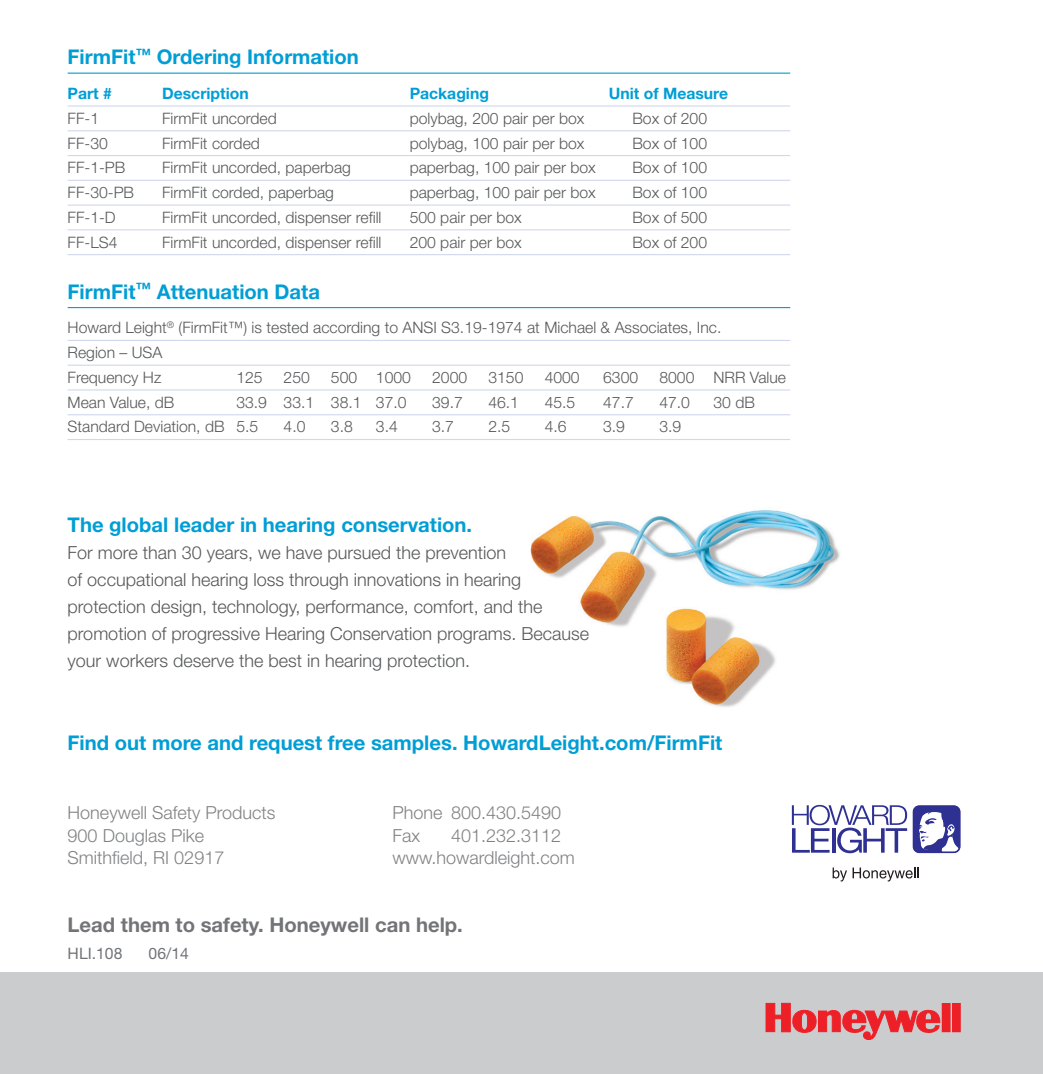
<style>
.page{position:relative;width:1043px;height:1074px;background:#fff}
.page>*{position:absolute;margin:0;border:0;box-sizing:border-box;transform-origin:0 0}
.t1{font:700 20.25px "Helvetica Neue";color:#009ed5}
.t2{font:700 20.25px "Helvetica Neue";color:#727477}
.t3{font:300 18px "Helvetica Neue";color:#57585a}
.t4{font:300 18px "Helvetica Neue";color:#808285}
.t5{font:300 15.75px "Helvetica Neue";color:#57585a}
.t6{font:700 15.75px "Helvetica Neue";color:#009ed5}
.t7{font:15.75px "Helvetica Neue";color:#727477}
</style>
<div class="page">
<img style="left:530px;top:510px;width:310px;height:197px">
<div style="left:0;top:972px;width:1043px;height:101px;background:#cbccce"></div>
<svg style="left:766px;top:1002px;width:174px;height:37px"></svg>
<div style="left:942px;top:1003px;width:8px;height:28px;background:#ee2027"></div>
<div style="left:952px;top:1003px;width:8px;height:28px;background:#ee2027"></div>
<hr style="left:68px;top:73px;width:722px;height:1px;background:#009ed5">
<hr style="left:68px;top:105px;width:722px;height:2px;background:#d1d8ed">
<hr style="left:68px;top:130px;width:722px;height:1px;background:#d1d8ed">
<hr style="left:68px;top:155px;width:722px;height:1px;background:#d1d8ed">
<hr style="left:68px;top:180px;width:722px;height:1px;background:#d1d8ed">
<hr style="left:68px;top:204px;width:722px;height:2px;background:#d1d8ed">
<hr style="left:68px;top:229px;width:722px;height:1px;background:#d1d8ed">
<hr style="left:68px;top:254px;width:722px;height:1px;background:#d1d8ed">
<hr style="left:68px;top:307px;width:722px;height:1px;background:#009ed5">
<hr style="left:68px;top:340px;width:722px;height:1px;background:#d1d8ed">
<hr style="left:68px;top:364px;width:722px;height:2px;background:#d1d8ed">
<hr style="left:68px;top:389px;width:722px;height:1px;background:#d1d8ed">
<hr style="left:68px;top:414px;width:722px;height:1px;background:#d1d8ed">
<hr style="left:68px;top:439px;width:722px;height:1px;background:#d1d8ed">
<svg style="left:913px;top:805px;width:47px;height:48px"></svg>
<svg style="left:792px;top:804px;width:115px;height:49px"></svg>
<svg style="left:833px;top:867px;width:86px;height:14px"></svg>
<p class="t1" style="left:68px;top:45px;width:293px">FirmFit<sup>™</sup> Ordering Information</p>
<p class="t6" style="left:68px;top:84px;width:46px">Part #</p>
<p class="t6" style="left:162px;top:84px;width:88px">Description</p>
<p class="t6" style="left:410px;top:84px;width:81px">Packaging</p>
<p class="t6" style="left:609px;top:84px;width:121px">Unit of Measure</p>
<p class="t5" style="left:68px;top:108px;width:33px">FF-1</p>
<p class="t5" style="left:162px;top:108px;width:116px">FirmFit uncorded</p>
<p class="t5" style="left:410px;top:108px;width:176px">polybag, 200 pair per box</p>
<p class="t5" style="left:632px;top:108px;width:76px">Box of 200</p>
<p class="t5" style="left:68px;top:133px;width:42px">FF-30</p>
<p class="t5" style="left:162px;top:133px;width:99px">FirmFit corded</p>
<p class="t5" style="left:410px;top:133px;width:176px">polybag, 100 pair per box</p>
<p class="t5" style="left:632px;top:133px;width:76px">Box of 100</p>
<p class="t5" style="left:68px;top:158px;width:59px">FF-1-PB</p>
<p class="t5" style="left:162px;top:158px;width:190px">FirmFit uncorded, paperbag</p>
<p class="t5" style="left:410px;top:158px;width:188px">paperbag, 100 pair per box</p>
<p class="t5" style="left:632px;top:158px;width:76px">Box of 100</p>
<p class="t5" style="left:68px;top:183px;width:68px">FF-30-PB</p>
<p class="t5" style="left:162px;top:183px;width:173px">FirmFit corded, paperbag</p>
<p class="t5" style="left:410px;top:183px;width:188px">paperbag, 100 pair per box</p>
<p class="t5" style="left:632px;top:183px;width:76px">Box of 100</p>
<p class="t5" style="left:68px;top:207px;width:50px">FF-1-D</p>
<p class="t5" style="left:162px;top:207px;width:221px">FirmFit uncorded, dispenser refill</p>
<p class="t5" style="left:410px;top:207px;width:114px">500 pair per box</p>
<p class="t5" style="left:632px;top:207px;width:76px">Box of 500</p>
<p class="t5" style="left:68px;top:232px;width:51px">FF-LS4</p>
<p class="t5" style="left:162px;top:232px;width:221px">FirmFit uncorded, dispenser refill</p>
<p class="t5" style="left:410px;top:232px;width:114px">200 pair per box</p>
<p class="t5" style="left:632px;top:232px;width:76px">Box of 200</p>
<p class="t1" style="left:68px;top:279px;width:254px">FirmFit<sup>™</sup> Attenuation Data</p>
<p class="t5" style="left:68px;top:318px;width:655px">Howard Leight<sup>®</sup> (FirmFit™) is tested according to ANSI S3.19-1974 at Michael &amp; Associates, Inc.</p>
<p class="t5" style="left:68px;top:343px;width:96px">Region – USA</p>
<p class="t5" style="left:68px;top:367px;width:95px">Frequency Hz</p>
<p class="t5" style="left:236px;top:367px;width:28px">125</p>
<p class="t5" style="left:284px;top:367px;width:28px">250</p>
<p class="t5" style="left:331px;top:367px;width:82px">500 1000</p>
<p class="t5" style="left:432px;top:367px;width:37px">2000</p>
<p class="t5" style="left:488px;top:367px;width:37px">3150</p>
<p class="t5" style="left:545px;top:367px;width:37px">4000</p>
<p class="t5" style="left:603px;top:367px;width:37px">6300</p>
<p class="t5" style="left:659px;top:367px;width:128px">8000 NRR Value</p>
<p class="t5" style="left:68px;top:392px;width:108px">Mean Value, dB</p>
<p class="t5" style="left:236px;top:392px;width:172px">33.9 33.1 38.1 37.0</p>
<p class="t5" style="left:432px;top:392px;width:32px">39.7</p>
<p class="t5" style="left:488px;top:392px;width:32px">46.1</p>
<p class="t5" style="left:545px;top:392px;width:32px">45.5</p>
<p class="t5" style="left:603px;top:392px;width:32px">47.7</p>
<p class="t5" style="left:659px;top:392px;width:32px">47.0</p>
<p class="t5" style="left:713px;top:392px;width:43px">30 dB</p>
<p class="t5" style="left:68px;top:417px;width:192px">Standard Deviation, dB 5.5</p>
<p class="t5" style="left:284px;top:417px;width:23px">4.0</p>
<p class="t5" style="left:331px;top:417px;width:23px">3.8</p>
<p class="t5" style="left:376px;top:417px;width:23px">3.4</p>
<p class="t5" style="left:432px;top:417px;width:23px">3.7</p>
<p class="t5" style="left:488px;top:417px;width:23px">2.5</p>
<p class="t5" style="left:545px;top:417px;width:23px">4.6</p>
<p class="t5" style="left:603px;top:417px;width:23px">3.9</p>
<p class="t5" style="left:659px;top:417px;width:23px">3.9</p>
<p class="t1" style="left:68px;top:512px;width:406px">The global leader in hearing conservation.</p>
<p class="t3" style="left:68px;top:541px;width:440px">For more than 30 years, we have pursued the prevention</p>
<p class="t3" style="left:68px;top:568px;width:455px">of occupational hearing loss through innovations in hearing</p>
<p class="t3" style="left:68px;top:595px;width:476px">protection design, technology, performance, comfort, and the</p>
<p class="t3" style="left:68px;top:622px;width:523px">promotion of progressive Hearing Conservation programs. Because</p>
<p class="t3" style="left:68px;top:649px;width:404px">your workers deserve the best in hearing protection.</p>
<p class="t1" style="left:68px;top:730px;width:656px">Find out more and request free samples. HowardLeight.com/FirmFit</p>
<p class="t4" style="left:68px;top:801px;width:209px">Honeywell Safety Products</p>
<p class="t4" style="left:68px;top:824px;width:138px">900 Douglas Pike</p>
<p class="t4" style="left:68px;top:846px;width:158px">Smithfield, RI 02917</p>
<p class="t4" style="left:392px;top:801px;width:170px">Phone 800.430.5490</p>
<p class="t4" style="left:392px;top:824px;width:29px">Fax</p>
<p class="t4" style="left:451px;top:824px;width:112px">401.232.3112</p>
<p class="t4" style="left:392px;top:846px;width:184px">www.howardleight.com</p>
<p class="t2" style="left:68px;top:912px;width:397px">Lead them to safety. Honeywell can help.</p>
<p class="t7" style="left:68px;top:944px;width:56px">HLI.108</p>
<p class="t7" style="left:149px;top:944px;width:42px">06/14</p>
</div>
